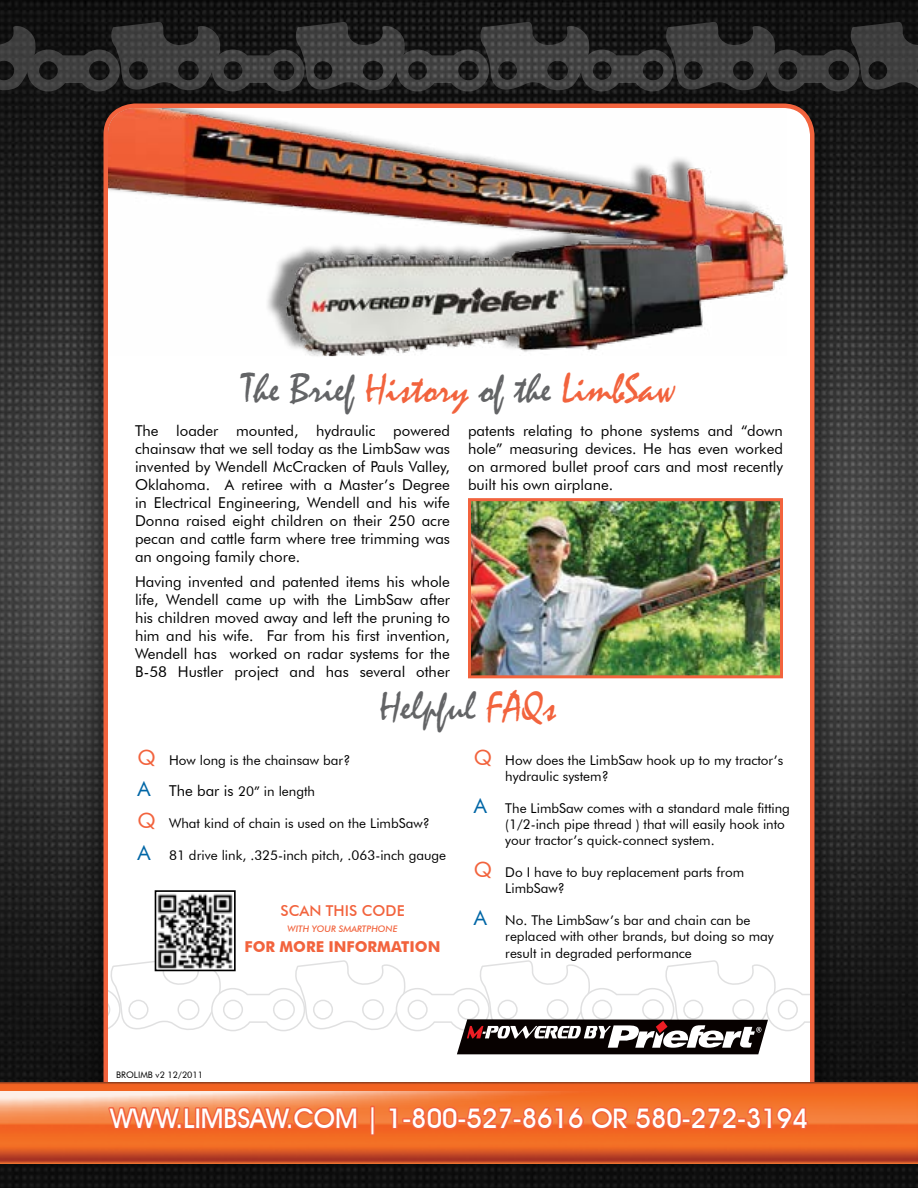
<style>
.page{position:relative;width:918px;height:1188px;background:#fff}
.page>*{position:absolute;margin:0;border:0;box-sizing:border-box;transform-origin:0 0}
.t1{font:42px "Mistral";color:#f2633d}
.t2{font:42px "Mistral";color:#636466}
.t3{font:500 27px "Avant Garde IT Cby BT";color:#fff}
.t4{font:15px/18px "Futura BT";color:#000;text-align:justify}
.t5{font:700 15px "Futura BT";color:#f2633d}
.t6{font:500 15px "Futura BT";color:#f2633d}
.t7{font:13.5px/16.2px "Futura BT";color:#000}
.t8{font:italic 500 9px "Futura BT";color:#f2633d}
.t9{font:9px "Futura BT";color:#000}
.s1{color:#636466}
.s2{color:#f2633d}
.s3{font-size:21px;color:#f2633d}
.s4{font-size:21px;color:#0066a6}
.s5{font-size:15px}
</style>
<div class="page">
<img style="left:0;top:0;width:918px;height:1188px">
<div style="left:65px;top:65px;width:788px;height:1098px;background:#000;opacity:.75"></div>
<div style="left:106px;top:106px;width:706px;height:1017px;background:#fff;border-radius:29px"></div>
<img style="left:108px;top:108px;width:680px;height:221px">
<img style="left:0;top:1082px;width:918px;height:81px">
<svg style="left:0;top:21px;width:918px;height:71px;background:#2e2e2e"></svg>
<img style="left:472px;top:502px;width:307px;height:172px">
<div style="left:468px;top:498px;width:315px;height:180px;border:3px solid #f2633d"></div>
<div style="left:370px;top:1106px;width:5px;height:30px;border:3px solid #f2633d"></div>
<svg style="left:0;top:1092px;width:810px;height:43px;background:#f37b46"></svg>
<svg style="left:108px;top:961px;width:702px;height:93px"></svg>
<svg style="left:235px;top:306px;width:446px;height:223px"></svg>
<img style="left:468px;top:624px;width:95px;height:55px">
<img style="left:158px;top:893px;width:75px;height:75px">
<div style="left:155px;top:890px;width:81px;height:81px;border:2px solid #000"></div>
<h1 class="t1" style="left:242px;top:364px;width:435px"><span class="s1">The Brief</span> History <span class="s1">of the</span> LimbSaw</h1>
<p class="t4" style="left:135px;top:421px;width:317px">The loader mounted, hydraulic powered chainsaw that we sell today as the LimbSaw was invented by Wendell McCracken of Pauls Valley, Oklahoma. A retiree with a Master’s Degree in Electrical Engineering, Wendell and his wife Donna raised eight children on their 250 acre pecan and cattle farm where tree trimming was an ongoing family chore.</p>
<p class="t4" style="left:135px;top:572px;width:316px">Having invented and patented items his whole life, Wendell came up with the LimbSaw after his children moved away and left the pruning to him and his wife. Far from his first invention, Wendell has worked on radar systems for the B-58 Hustler project and has several other</p>
<p class="t4" style="left:468px;top:421px;width:317px">patents relating to phone systems and “down hole” measuring devices. He has even worked on armored bullet proof cars and most recently built his own airplane.</p>
<h1 class="t2" style="left:380px;top:682px;width:178px">Helpful <span class="s2">FAQs</span></h1>
<p class="t7" style="left:138px;top:752px;width:214px"><span class="s3">Q</span> How long is the chainsaw bar?</p>
<p class="t7" style="left:138px;top:783px;width:179px"><span class="s4">A</span> <span class="s5">The bar is</span> 20” in length</p>
<p class="t7" style="left:138px;top:815px;width:294px"><span class="s3">Q</span> What kind of chain is used on the LimbSaw?</p>
<p class="t7" style="left:138px;top:847px;width:310px"><span class="s4">A</span> 81 drive link, .325-inch pitch, .063-inch gauge</p>
<p class="t6" style="left:280px;top:902px;width:124px">SCAN THIS CODE</p>
<p class="t8" style="left:287px;top:924px;width:112px">WITH YOUR SMARTPHONE</p>
<p class="t5" style="left:245px;top:938px;width:158px">FO R MO RE IN FO RMATION</p>
<p class="t7" style="left:505px;top:752px;width:280px;text-indent:-32px"><span class="s3">Q</span> How does the LimbSaw hook up to my tractor’s hydraulic system?</p>
<p class="t7" style="left:505px;top:800px;width:286px;text-indent:-32px"><span class="s4">A</span> The LimbSaw comes with a standard male fitting (1/2-inch pipe thread ) that will easily hook into your tractor’s quick-connect system.</p>
<p class="t7" style="left:505px;top:864px;width:240px;text-indent:-32px"><span class="s3">Q</span> Do I have to buy replacement parts from<br>LimbSaw?</p>
<p class="t7" style="left:505px;top:912px;width:270px;text-indent:-32px"><span class="s4">A</span> No. The LimbSaw’s bar and chain can be replaced with other brands, but doing so may result in degraded performance</p>
<p class="t9" style="left:116px;top:1069px;width:89px">BROLIMB v2 12/2011</p>
<h2 class="t3" style="left:110px;top:1102px;width:699px">WWW.LIMBSAW.COM | 1-800-527-8616 OR 580-272-3194</h2>
</div>
